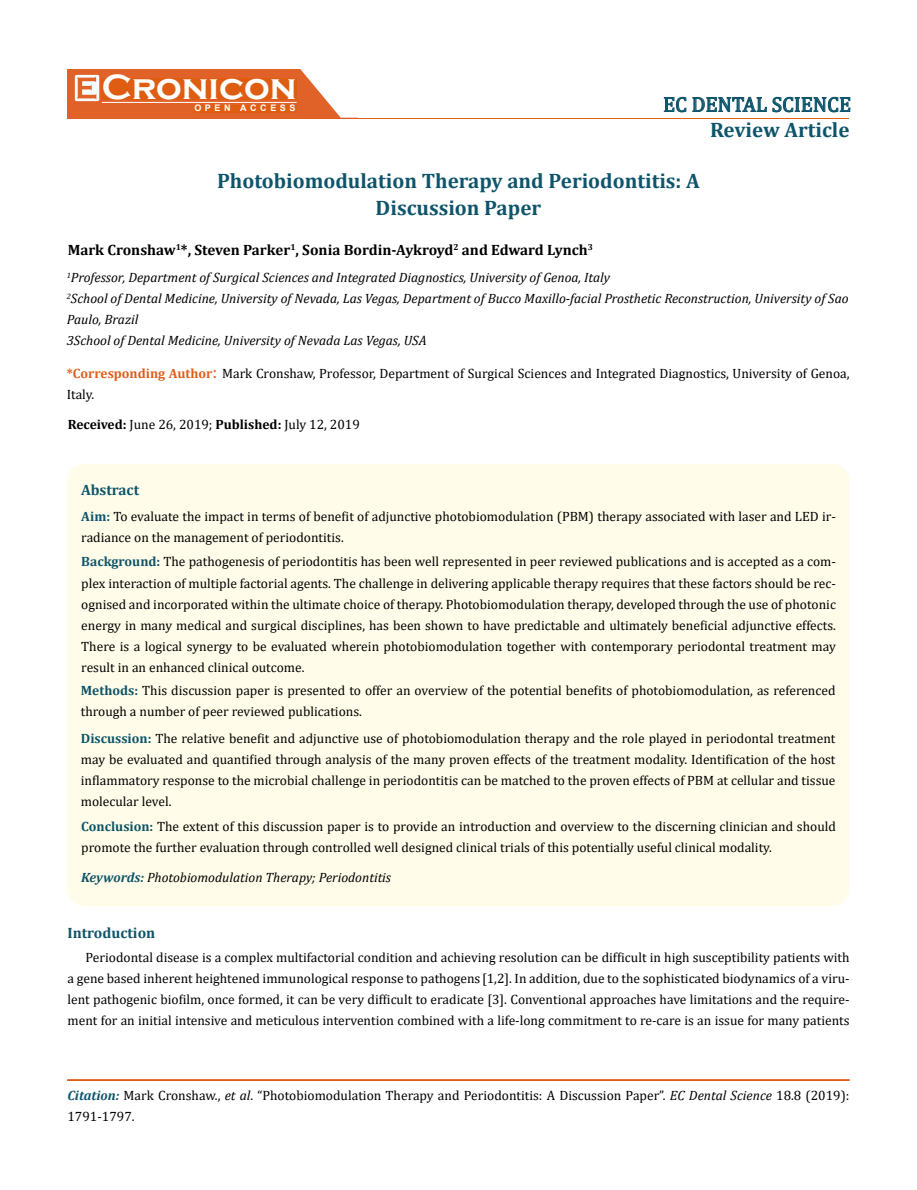
<style>
.page{position:relative;width:917px;height:1190px;background:#fff}
.page>*{position:absolute;margin:0;border:0;box-sizing:border-box;transform-origin:0 0}
.t1{font:700 36px "Copperplate Gothic";color:#fff}
.t2{font:700 21px/27px "Cambria";color:#0e546a;text-align:center}
.t3{font:21px "Cambria";color:#0e546a}
.t4{font:700 15px "Cambria";color:#000}
.t5{font:700 15px "Cambria";color:#0e546a}
.t6{font:13.5px/21px "Cambria";color:#000}
.t7{font:italic 13.5px/21px "Cambria";color:#000}
.t8{font:700 9px "Arial";letter-spacing:.4em;color:#fff}
.s1{font-weight:700;color:#e05d1a}
.s2{font-size:18px;color:#e05d1a}
.s3{font-weight:700}
.s4{font-weight:700;color:#0e546a}
.s5{font-weight:700;font-style:italic;color:#0e546a}
.s6{font-style:italic}
</style>
<div class="page">
<div style="left:67px;top:70px;width:290px;height:49px;background:#e06228"></div>
<svg style="left:300px;top:69px;width:58px;height:49px"></svg>
<img style="left:75px;top:75px;width:24px;height:26px">
<div style="left:102px;top:79px;width:195px;height:21px;background:#df5d11"></div>
<div style="left:194px;top:105px;width:103px;height:7px;background:#df5d11"></div>
<svg style="left:663px;top:97px;width:23px;height:15px"></svg>
<svg style="left:692px;top:97px;width:158px;height:15px"></svg>
<hr style="left:102px;top:102px;width:194px;height:1px;background:#fff">
<hr style="left:279px;top:118px;width:569px;height:1px;background:#e05d1a">
<hr style="left:67px;top:1080px;width:782px;height:1px;background:#e05d1a">
<div style="left:67px;top:1079px;width:782px;height:1px;border:1px solid #e05d1a"></div>
<div style="left:67px;top:464px;width:782px;height:442px;background:#fffde9;border-radius:18px"></div>
<h1 class="t1" style="left:102px;top:68px;width:196px">Cronicon</h1>
<p class="t8" style="left:194px;top:102px;width:103px">OPEN ACCESS</p>
<h2 class="t3" style="left:663px;top:92px;width:189px">EC DENTAL SCIENCE</h2>
<h2 class="t2" style="left:710px;top:116px;width:141px">Review Article</h2>
<h2 class="t2" style="left:217px;top:166px;width:484px">Photobiomodulation Therapy and Periodontitis: A<br>Discussion Paper</h2>
<p class="t4" style="left:68px;top:239px;width:527px">Mark Cronshaw<sup>1</sup>*, Steven Parker<sup>1</sup>, Sonia Bordin-Aykroyd<sup>2</sup> and Edward Lynch<sup>3</sup></p>
<p class="t7" style="left:67px;top:266px;width:783px"><sup>1</sup>Professor, Department of Surgical Sciences and Integrated Diagnostics, University of Genoa, Italy<br><sup>2</sup>School of Dental Medicine, University of Nevada, Las Vegas, Department of Bucco Maxillo-facial Prosthetic Reconstruction, University of Sao Paulo, Brazil<br>3School of Dental Medicine, University of Nevada Las Vegas, USA</p>
<p class="t6" style="left:67px;top:363px;width:784px"><span class="s1">*Corresponding Author</span><span class="s2">:</span> Mark Cronshaw, Professor, Department of Surgical Sciences and Integrated Diagnostics, University of Genoa,<br>Italy.</p>
<p class="t6" style="left:68px;top:413px;width:294px"><span class="s3">Received:</span> June 26, 2019; <span class="s3">Published:</span> July 12, 2019</p>
<p class="t5" style="left:81px;top:479px;width:60px">Abstract</p>
<p class="t6" style="left:81px;top:505px;width:756px"><span class="s4">Aim:</span> To evaluate the impact in terms of benefit of adjunctive photobiomodulation (PBM) therapy associated with laser and LED ir&shy;radiance on the management of periodontitis.</p>
<p class="t6" style="left:81px;top:551px;width:756px;text-align:justify"><span class="s4">Background:</span> The pathogenesis of periodontitis has been well represented in peer reviewed publications and is accepted as a com&shy;plex interaction of multiple factorial agents. The challenge in delivering applicable therapy requires that these factors should be rec&shy;ognised and incorporated within the ultimate choice of therapy. Photobiomodulation therapy, developed through the use of photonic energy in many medical and surgical disciplines, has been shown to have predictable and ultimately beneficial adjunctive effects.<br>There is a logical synergy to be evaluated wherein photobiomodulation together with contemporary periodontal treatment may result in an enhanced clinical outcome.</p>
<p class="t6" style="left:81px;top:680px;width:756px"><span class="s4">Methods:</span> This discussion paper is presented to offer an overview of the potential benefits of photobiomodulation, as referenced through a number of peer reviewed publications.</p>
<p class="t6" style="left:81px;top:727px;width:756px;text-align:justify"><span class="s4">Discussion:</span> The relative benefit and adjunctive use of photobiomodulation therapy and the role played in periodontal treatment may be evaluated and quantified through analysis of the many proven effects of the treatment modality. Identification of the host inflammatory response to the microbial challenge in periodontitis can be matched to the proven effects of PBM at cellular and tissue molecular level.</p>
<p class="t6" style="left:81px;top:815px;width:756px"><span class="s4">Conclusion:</span> The extent of this discussion paper is to provide an introduction and overview to the discerning clinician and should promote the further evaluation through controlled well designed clinical trials of this potentially useful clinical modality.</p>
<p class="t7" style="left:81px;top:866px;width:311px"><span class="s4">Keywords:</span> Photobiomodulation Therapy; Periodontitis</p>
<p class="t5" style="left:67px;top:922px;width:89px">Introduction</p>
<p class="t6" style="left:67px;top:946px;width:783px;text-align:justify;text-indent:18px">Periodontal disease is a complex multifactorial condition and achieving resolution can be difficult in high susceptibility patients with a gene based inherent heightened immunological response to pathogens [1,2]. In addition, due to the sophisticated biodynamics of a viru&shy;lent pathogenic biofilm, once formed, it can be very difficult to eradicate [3]. Conventional approaches have limitations and the require&shy;ment for an initial intensive and meticulous intervention combined with a life-long commitment to re-care is an issue for many patients</p>
<p class="t6" style="left:67px;top:1084px;width:783px"><span class="s5">Citation:</span> Mark Cronshaw., <span class="s6">et al</span>. “Photobiomodulation Therapy and Periodontitis: A Discussion Paper”. <span class="s6">EC Dental Science</span> 18.8 (2019):<br>1791-1797.</p>
</div>
